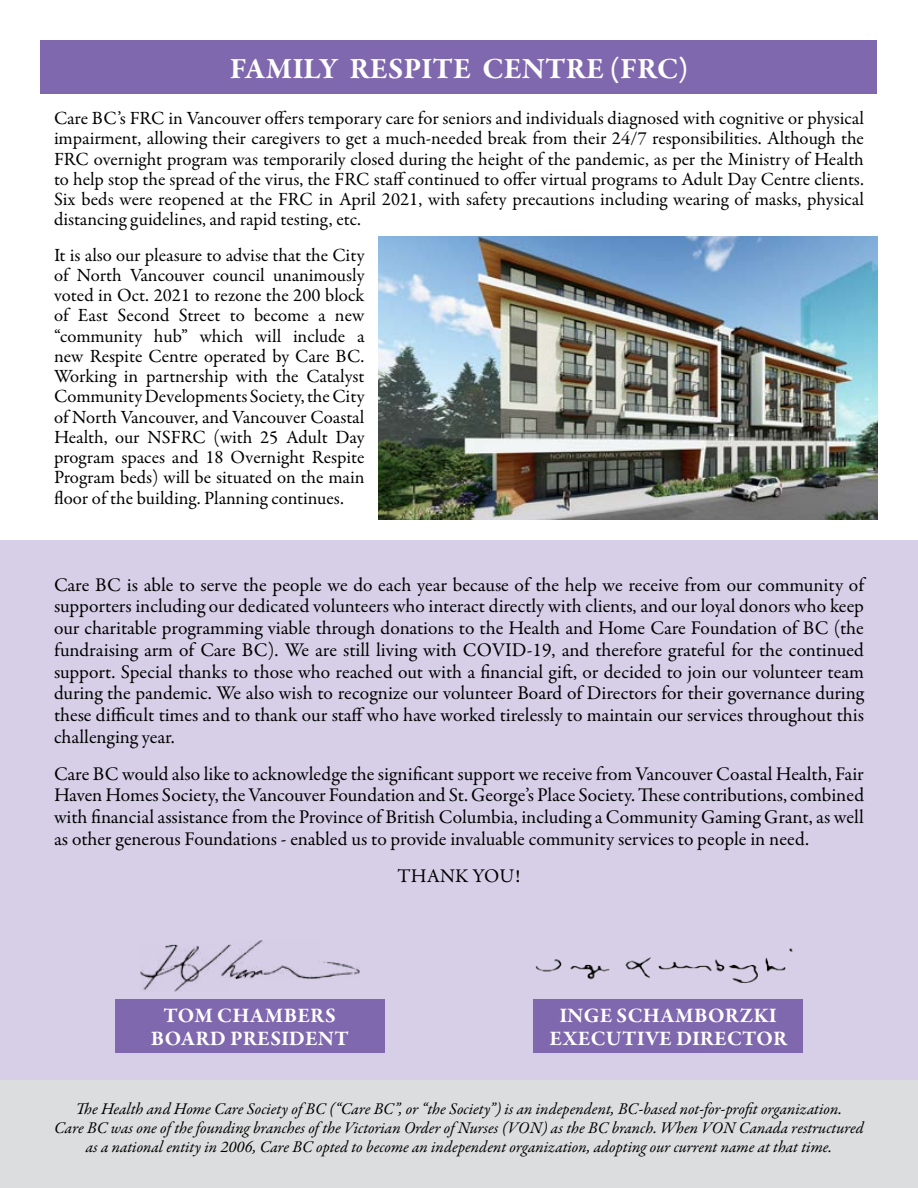
<style>
.page{position:relative;width:918px;height:1188px;background:#fff}
.page>*{position:absolute;margin:0;border:0;box-sizing:border-box;transform-origin:0 0}
.t1{font:700 30px "Garamond Premr Pro";letter-spacing:.005em;color:#fff}
.t2{font:700 21px/23.2px "Garamond Premr Pro";letter-spacing:.015em;color:#fff;text-align:center}
.t3{font:19.5px/21.8px "Garamond Premr Pro";color:#000;text-align:justify}
.t4{font:18.75px/20.2px "Garamond Premr Pro";color:#000;text-align:justify}
.t5{font:italic 16.5px/18.8px "Garamond Premr Pro";letter-spacing:-.005em;color:#000;text-align:center}
</style>
<div class="page">
<div style="left:0;top:540px;width:918px;height:540px;background:#d6cfe7"></div>
<div style="left:0;top:1080px;width:918px;height:108px;background:#dcddde"></div>
<img style="left:535px;top:948px;width:258px;height:35px">
<div style="left:533px;top:999px;width:270px;height:54px;background:#8068ae"></div>
<div style="left:40px;top:40px;width:838px;height:54px;background:#8068ae"></div>
<img style="left:378px;top:236px;width:500px;height:284px">
<div style="left:115px;top:999px;width:270px;height:54px;background:#8068ae"></div>
<img style="left:140px;top:940px;width:220px;height:52px">
<h1 class="t1" style="left:230px;top:51px;width:460px">FAMILY RESPITE CENTRE (FRC)</h1>
<p class="t4" style="left:54px;top:109px;width:812px">Care BC’s FRC in Vancouver offers temporary care for seniors and individuals diagnosed with cognitive or physical impairment, allowing their caregivers to get a much-needed break from their 24/7 responsibilities. Although the FRC overnight program was temporarily closed during the height of the pandemic, as per the Ministry of Health to help stop the spread of the virus, the FRC staff continued to offer virtual programs to Adult Day Centre clients.<br>Six beds were reopened at the FRC in April 2021, with safety precautions including wearing of masks, physical distancing guidelines, and rapid testing, etc.</p>
<p class="t4" style="left:54px;top:245px;width:312px">It is also our pleasure to advise that the City of North Vancouver council unanimously voted in Oct. 2021 to rezone the 200 block of East Second Street to become a new “community hub” which will include a new Respite Centre operated by Care BC.<br>Working in partnership with the Catalyst Community Developments Society, the City of North Vancouver, and Vancouver Coastal Health, our NSFRC (with 25 Adult Day program spaces and 18 Overnight Respite Program beds) will be situated on the main floor of the building. Planning continues.</p>
<p class="t3" style="left:54px;top:574px;width:812px">Care BC is able to serve the people we do each year because of the help we receive from our community of supporters including our dedicated volunteers who interact directly with clients, and our loyal donors who keep our charitable programming viable through donations to the Health and Home Care Foundation of BC (the fundraising arm of Care BC). We are still living with COVID-19, and therefore grateful for the continued support. Special thanks to those who reached out with a financial gift, or decided to join our volunteer team during the pandemic. We also wish to recognize our volunteer Board of Directors for their governance during these difficult times and to thank our staff who have worked tirelessly to maintain our services throughout this challenging year.</p>
<p class="t3" style="left:54px;top:763px;width:812px">Care BC would also like to acknowledge the significant support we receive from Vancouver Coastal Health, Fair Haven Homes Society, the Vancouver Foundation and St. George’s Place Society. These contributions, combined with financial assistance from the Province of British Columbia, including a Community Gaming Grant, as well as other generous Foundations - enabled us to provide invaluable community services to people in need.</p>
<p class="t3" style="left:397px;top:865px;width:125px">THANK YOU!</p>
<p class="t2" style="left:151px;top:1004px;width:200px">TOM CHAMBERS<br>BOARD PRESIDENT</p>
<p class="t2" style="left:549px;top:1004px;width:239px">INGE SCHAMBORZKI<br>EXECUTIVE DIRECTOR</p>
<p class="t5" style="left:54px;top:1101px;width:811px">The Health and Home Care Society of BC (“Care BC”, or “the Society”) is an independent, BC-based not-for-profit organization.<br>Care BC was one of the founding branches of the Victorian Order of Nurses (VON) as the BC branch. When VON Canada restructured as a national entity in 2006, Care BC opted to become an independent organization, adopting our current name at that time.</p>
</div>
